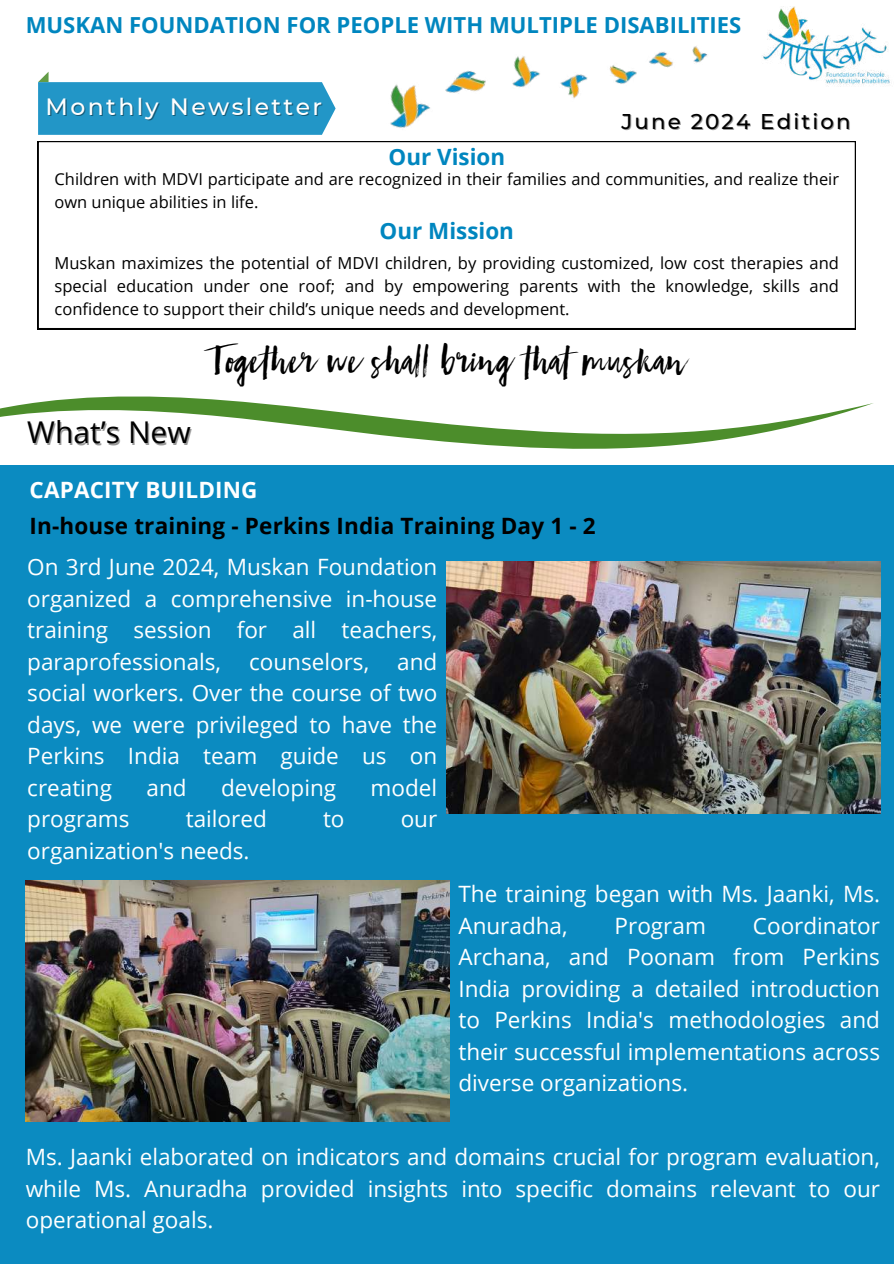
<style>
.page{position:relative;width:894px;height:1264px;background:#fff}
.page>*{position:absolute;margin:0;border:0;box-sizing:border-box;transform-origin:0 0}
.t1{font:38.7px "First Take";color:#000}
.t2{font:30px "Open Sans";color:#000}
.t3{font:500 23.55px "Montserrat";letter-spacing:.1em;color:#fff}
.t4{font:22.5px/31.5px "Open Sans";color:#fff;text-align:justify}
.t5{font:700 22.5px "Open Sans";letter-spacing:.01em;color:#000}
.t6{font:700 22.5px "Open Sans";letter-spacing:.01em;color:#fff}
.t7{font:700 22.35px "Open Sans";color:#0086bf}
.t8{font:700 22.05px "Open Sans";color:#0086bf}
.t9{font:500 21.3px "Montserrat";letter-spacing:.1em;color:#000}
.t10{font:16.5px/22.6px "Open Sans";color:#000;text-align:justify}
.t11{font:16.35px/22.8px "Open Sans";color:#000}
</style>
<div class="page">
<svg style="left:38px;top:72px;width:297px;height:63px"></svg>
<div style="left:0;top:465px;width:893px;height:798px;background:#0b8bc1"></div>
<img style="left:762px;top:6px;width:128px;height:81px">
<svg style="left:38px;top:141px;width:817px;height:188px"></svg>
<img style="left:371px;top:46px;width:340px;height:181px">
<svg style="left:0;top:396px;width:873px;height:53px"></svg>
<img style="left:446px;top:561px;width:434px;height:252px">
<img style="left:26px;top:881px;width:423px;height:240px">
<p class="t8" style="left:26px;top:10px;width:717px">MUSKAN FOUNDATION FOR PEOPLE WITH MULTIPLE DISABILITIES</p>
<p class="t3" style="left:46px;top:92px;width:278px">Monthly Newsletter</p>
<p class="t7" style="left:388px;top:141px;width:118px">Our Vision</p>
<p class="t9" style="left:621px;top:108px;width:230px">June 2024 Edition</p>
<p class="t11" style="left:55px;top:167px;width:785px">Children with MDVI participate and are recognized in their families and communities, and realize their own unique abilities in life.</p>
<p class="t7" style="left:379px;top:215px;width:136px">Our Mission</p>
<p class="t10" style="left:55px;top:252px;width:785px">Muskan maximizes the potential of MDVI children, by providing customized, low cost therapies and special education under one roof; and by empowering parents with the knowledge, skills and confidence to support their child’s unique needs and development.</p>
<h2 class="t2" style="left:27px;top:411px;width:165px">What’s New</h2>
<h1 class="t1" style="left:208px;top:346px;width:478px">Together we shall bring that muskan</h1>
<p class="t6" style="left:29px;top:474px;width:229px">CAPACITY BUILDING</p>
<p class="t5" style="left:29px;top:510px;width:567px">In-house training - Perkins India Training Day 1 - 2</p>
<p class="t4" style="left:27px;top:550px;width:411px">On 3rd June 2024, Muskan Foundation organized a comprehensive in-house training session for all teachers, paraprofessionals, counselors, and social workers. Over the course of two days, we were privileged to have the Perkins India team guide us on creating</p>
<p class="t4" style="left:146px;top:771px;width:42px">and</p>
<p class="t4" style="left:221px;top:771px;width:117px">developing</p>
<p class="t4" style="left:370px;top:771px;width:68px">model</p>
<p class="t4" style="left:27px;top:802px;width:104px">programs</p>
<p class="t4" style="left:186px;top:802px;width:82px">tailored</p>
<p class="t4" style="left:323px;top:802px;width:23px">to</p>
<p class="t4" style="left:400px;top:802px;width:38px">our</p>
<p class="t4" style="left:27px;top:834px;width:224px">organization's needs.</p>
<p class="t4" style="left:458px;top:877px;width:423px">The training began with Ms. Jaanki, Ms.<br>Anuradha,</p>
<p class="t4" style="left:458px;top:909px;width:423px;text-indent:294px">Coordinator Archana, and Poonam from Perkins India providing a detailed introduction to Perkins India's methodologies and their successful implementations across diverse organizations.</p>
<p class="t4" style="left:614px;top:909px;width:93px">Program</p>
<p class="t4" style="left:26px;top:1140px;width:855px">Ms. Jaanki elaborated on indicators and domains crucial for program evaluation, while Ms. Anuradha provided insights into specific domains relevant to our operational goals.</p>
</div>
